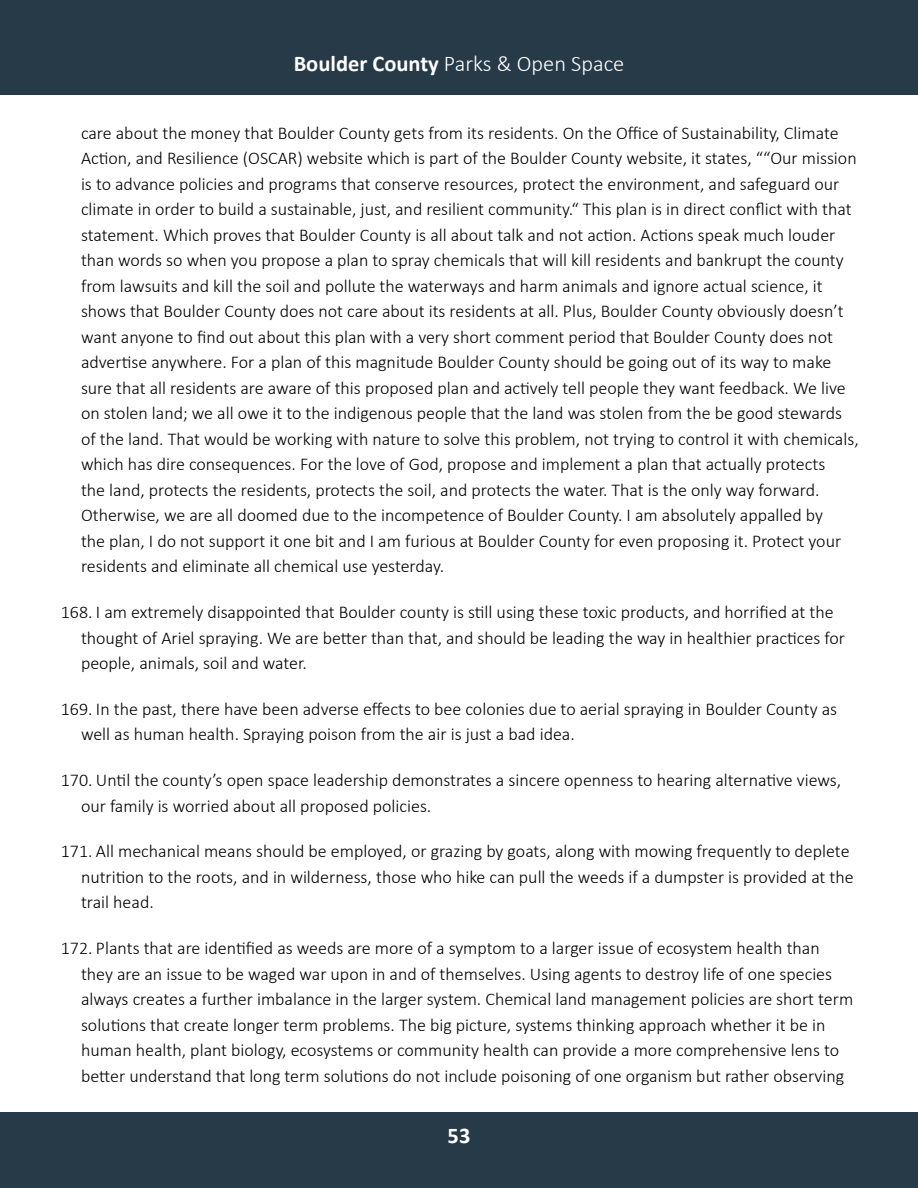
<style>
.page{position:relative;width:918px;height:1188px;background:#fff}
.page>*{position:absolute;margin:0;border:0;box-sizing:border-box;transform-origin:0 0}
.t1{font:300 22.5px "Calibri";color:#fff}
.t2{font:700 22.5px "Calibri";color:#fff}
.t3{font:300 18px/25.5px "Calibri";color:#000}
.s1{font-weight:700}
</style>
<div class="page">
<div style="left:0;top:1112px;width:918px;height:76px;background:#263a47"></div>
<div style="left:0;top:0;width:918px;height:94px;background:#263a47"></div>
<p class="t1" style="left:294px;top:49px;width:332px"><span class="s1">Boulder County</span> Parks &amp; Open Space</p>
<p class="t3" style="left:81px;top:120px;width:779px">care about the money that Boulder County gets from its residents. On the Office of Sustainability, Climate Action, and Resilience (OSCAR) website which is part of the Boulder County website, it states, ““Our mission is to advance policies and programs that conserve resources, protect the environment, and safeguard our climate in order to build a sustainable, just, and resilient community.“ This plan is in direct conflict with that statement. Which proves that Boulder County is all about talk and not action. Actions speak much louder than words so when you propose a plan to spray chemicals that will kill residents and bankrupt the county from lawsuits and kill the soil and pollute the waterways and harm animals and ignore actual science, it shows that Boulder County does not care about its residents at all. Plus, Boulder County obviously doesn’t want anyone to find out about this plan with a very short comment period that Boulder County does not advertise anywhere. For a plan of this magnitude Boulder County should be going out of its way to make sure that all residents are aware of this proposed plan and actively tell people they want feedback. We live on stolen land; we all owe it to the indigenous people that the land was stolen from the be good stewards of the land. That would be working with nature to solve this problem, not trying to control it with chemicals, which has dire consequences. For the love of God, propose and implement a plan that actually protects<br>the land, protects the residents, protects the soil, and protects the water. That is the only way forward.<br>Otherwise, we are all doomed due to the incompetence of Boulder County. I am absolutely appalled by<br>the plan, I do not support it one bit and I am furious at Boulder County for even proposing it. Protect your residents and eliminate all chemical use yesterday.</p>
<p class="t3" style="left:81px;top:599px;width:766px;text-indent:-20px">168. I am extremely disappointed that Boulder county is still using these toxic products, and horrified at the thought of Ariel spraying. We are better than that, and should be leading the way in healthier practices for people, animals, soil and water.</p>
<p class="t3" style="left:81px;top:696px;width:758px;text-indent:-20px">169. In the past, there have been adverse effects to bee colonies due to aerial spraying in Boulder County as well as human health. Spraying poison from the air is just a bad idea.</p>
<p class="t3" style="left:81px;top:767px;width:762px;text-indent:-20px">170. Until the county’s open space leadership demonstrates a sincere openness to hearing alternative views, our family is worried about all proposed policies.</p>
<p class="t3" style="left:81px;top:839px;width:774px;text-indent:-20px">171. All mechanical means should be employed, or grazing by goats, along with mowing frequently to deplete nutrition to the roots, and in wilderness, those who hike can pull the weeds if a dumpster is provided at the trail head.</p>
<p class="t3" style="left:81px;top:935px;width:774px;text-indent:-20px">172. Plants that are identified as weeds are more of a symptom to a larger issue of ecosystem health than they are an issue to be waged war upon in and of themselves. Using agents to destroy life of one species always creates a further imbalance in the larger system. Chemical land management policies are short term solutions that create longer term problems. The big picture, systems thinking approach whether it be in human health, plant biology, ecosystems or community health can provide a more comprehensive lens to better understand that long term solutions do not include poisoning of one organism but rather observing</p>
<p class="t2" style="left:448px;top:1120px;width:24px">53</p>
</div>
